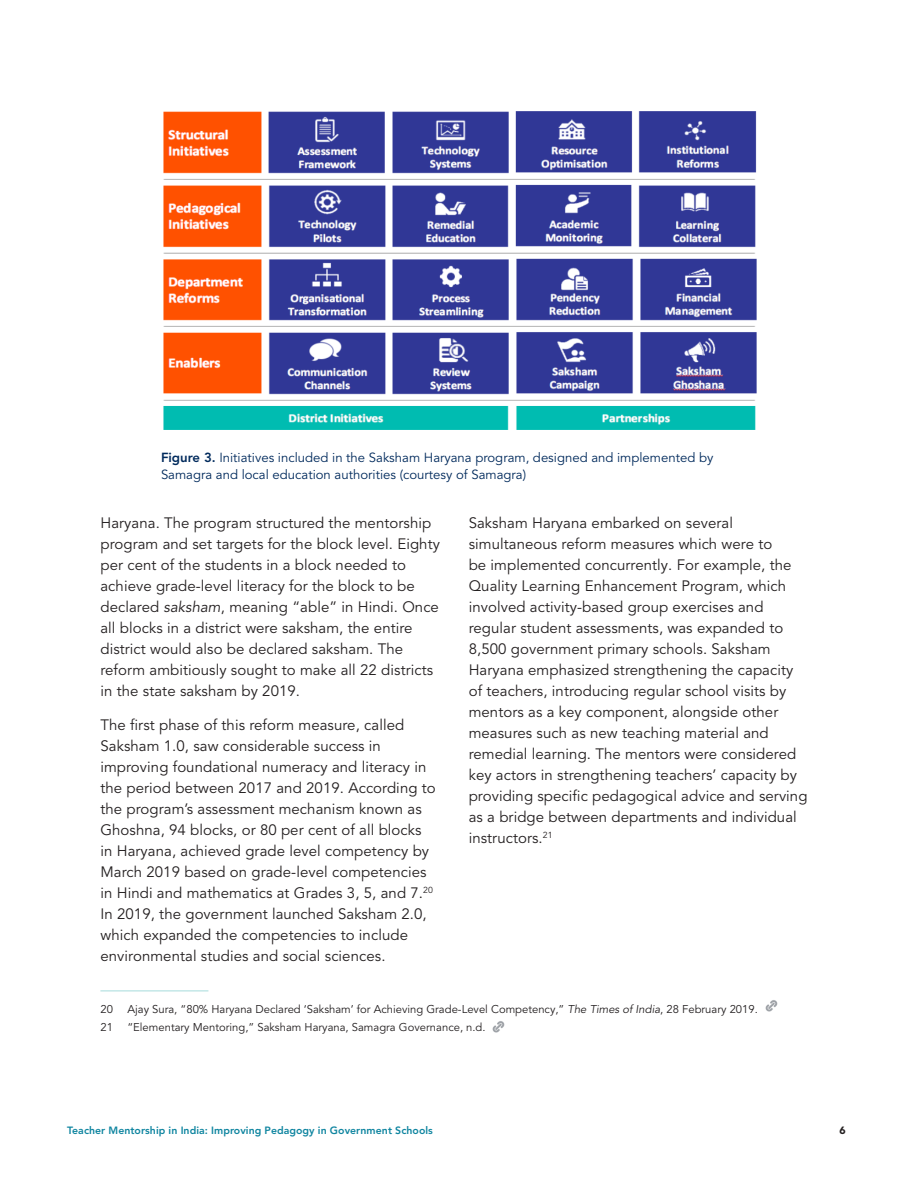
<style>
.page{position:relative;width:918px;height:1188px;background:#fff}
.page>*{position:absolute;margin:0;border:0;box-sizing:border-box;transform-origin:0 0}
.t1{font:15px/21px "Avenir LT Pro";letter-spacing:.005em;color:#231f20}
.figure_table_caption{font:13.2px/17.2px "Avenir LT Pro";color:#002a5c}
.footnote{font:11.25px "Avenir LT Pro";color:#231f20}
.t2{font:800 10.5px "Avenir LT Pro";letter-spacing:.005em;color:#0f85a0}
.t3{font:900 10.5px "Avenir LT Pro";color:#231f20}
.s1{font-weight:800}
.s2{font-style:italic}
</style>
<div class="page">
<hr style="left:100px;top:991px;width:108px;height:1px;background:#a5dbdb">
<img style="left:765px;top:1000px;width:12px;height:12px">
<img style="left:492px;top:1021px;width:13px;height:12px">
<img style="left:163px;top:111px;width:594px;height:319px">
<p class="figure_table_caption" style="left:161px;top:449px;width:554px"><span class="s1">Figure 3.</span> Initiatives included in the Saksham Haryana program, designed and implemented by<br>Samagra and local education authorities (courtesy of Samagra)</p>
<p class="t1" style="left:100px;top:512px;width:341px">Haryana. The program structured the mentorship program and set targets for the block level. Eighty per cent of the students in a block needed to achieve grade-level literacy for the block to be declared <span class="s2">saksham</span>, meaning “able” in Hindi. Once all blocks in a district were saksham, the entire district would also be declared saksham. The reform ambitiously sought to make all 22 districts in the state saksham by 2019.</p>
<p class="t1" style="left:100px;top:715px;width:337px">The first phase of this reform measure, called Saksham 1.0, saw considerable success in improving foundational numeracy and literacy in the period between 2017 and 2019. According to the program’s assessment mechanism known as Ghoshna, 94 blocks, or 80 per cent of all blocks in Haryana, achieved grade level competency by March 2019 based on grade-level competencies in Hindi and mathematics at Grades 3, 5, and 7.<sup>20<br></sup>In 2019, the government launched Saksham 2.0, which expanded the competencies to include environmental studies and social sciences.</p>
<p class="t1" style="left:469px;top:512px;width:340px">Saksham Haryana embarked on several simultaneous reform measures which were to<br>be implemented concurrently. For example, the Quality Learning Enhancement Program, which involved activity-based group exercises and regular student assessments, was expanded to 8,500 government primary schools. Saksham Haryana emphasized strengthening the capacity of teachers, introducing regular school visits by mentors as a key component, alongside other measures such as new teaching material and remedial learning. The mentors were considered key actors in strengthening teachers’ capacity by providing specific pedagogical advice and serving as a bridge between departments and individual instructors.<sup>21</sup></p>
<p class="footnote" style="left:100px;top:1002px;width:14px">20</p>
<p class="footnote" style="left:127px;top:1002px;width:632px">Ajay Sura, “80% Haryana Declared ‘Saksham’ for Achieving Grade-Level Competency,” <span class="s2">The Times of India</span>, 28 February 2019.</p>
<p class="footnote" style="left:100px;top:1021px;width:14px">21</p>
<p class="footnote" style="left:127px;top:1021px;width:360px">“Elementary Mentoring,” Saksham Haryana, Samagra Governance, n.d.</p>
<p class="t2" style="left:67px;top:1125px;width:367px">Teacher Mentorship in India: Improving Pedagogy in Government Schools</p>
<p class="t3" style="left:840px;top:1124px;width:8px">6</p>
</div>
